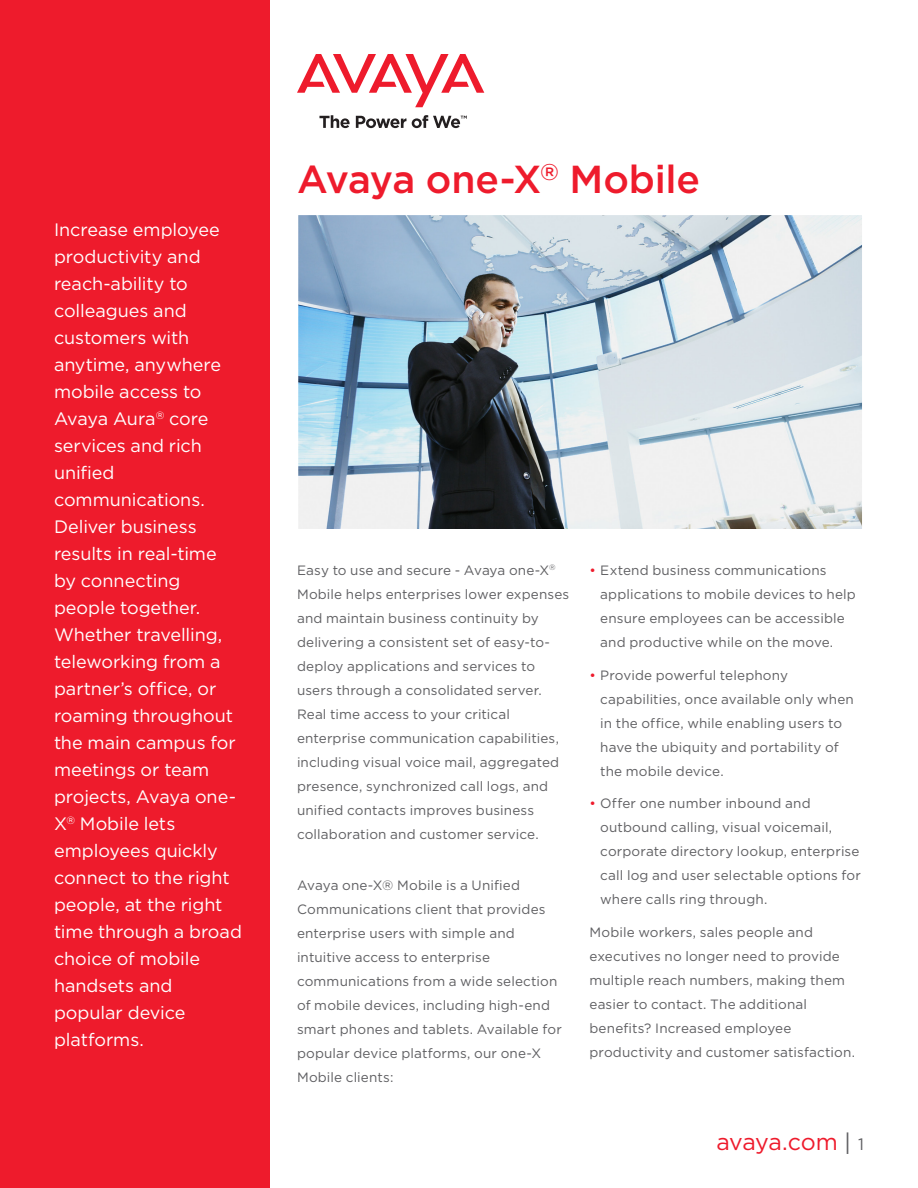
<style>
.page{position:relative;width:918px;height:1188px;background:#fff}
.page>*{position:absolute;margin:0;border:0;box-sizing:border-box;transform-origin:0 0}
.t1{font:500 39px "Gotham";letter-spacing:-.005em;color:#ee1b2c}
.t2{font:23.25px "Gotham";letter-spacing:-.015em;color:#ee1b2c}
.CoverCallout_K_O{font:18px/27px "Gotham";letter-spacing:-.005em;color:#fff}
.Body_copy{font:13.5px/24px "Gotham";letter-spacing:.01em;color:#5f5f62}
.Bullet_copy{font:13.5px/24px "Gotham";letter-spacing:.01em;color:#5f5f62}
.s1{color:#ee1b2c}
.s2{color:#5f5f62}
.s3{font-size:16.5px;color:#5f5f62}
</style>
<div class="page">
<svg style="left:297px;top:54px;width:187px;height:53px"></svg>
<svg style="left:319px;top:115px;width:31px;height:13px"></svg>
<svg style="left:356px;top:116px;width:50px;height:12px"></svg>
<svg style="left:412px;top:115px;width:55px;height:13px"></svg>
<div style="left:0;top:0;width:270px;height:1188px;background:#ee1b2c"></div>
<img style="left:299px;top:216px;width:562px;height:312px">
<p class="CoverCallout_K_O" style="left:54px;top:215px;width:189px">Increase employee productivity and reach-ability to colleagues and customers with anytime, anywhere mobile access to<br>Avaya Aura<sup>®</sup> core services and rich unified communications.<br>Deliver business results in real-time by connecting people together.<br>Whether travelling, teleworking from a partner’s office, or roaming throughout the main campus for meetings or team projects, Avaya one-<br>X<sup>®</sup> Mobile lets employees quickly connect to the right people, at the right time through a broad choice of mobile handsets and popular device platforms.</p>
<p class="t1" style="left:297px;top:157px;width:404px">Avaya one-X<sup>®</sup> Mobile</p>
<p class="Body_copy" style="left:297px;top:558px;width:274px">Easy to use and secure - Avaya one-X<sup>® </sup>Mobile helps enterprises lower expenses and maintain business continuity by delivering a consistent set of easy-to&shy;deploy applications and services to users through a consolidated server.<br>Real time access to your critical enterprise communication capabilities, including visual voice mail, aggregated presence, synchronized call logs, and unified contacts improves business collaboration and customer service.</p>
<p class="Body_copy" style="left:297px;top:873px;width:266px">Avaya one-X® Mobile is a Unified Communications client that provides enterprise users with simple and intuitive access to enterprise communications from a wide selection of mobile devices, including high-end smart phones and tablets. Available for popular device platforms, our one-X Mobile clients:</p>
<p class="Bullet_copy" style="left:600px;top:558px;width:257px;text-indent:-11px"><span class="s1">•</span> Extend business communications applications to mobile devices to help ensure employees can be accessible and productive while on the move.</p>
<p class="Bullet_copy" style="left:600px;top:663px;width:255px;text-indent:-11px"><span class="s1">•</span> Provide powerful telephony capabilities, once available only when in the office, while enabling users to have the ubiquity and portability of the mobile device.</p>
<p class="Bullet_copy" style="left:600px;top:791px;width:262px;text-indent:-11px"><span class="s1">•</span> Offer one number inbound and outbound calling, visual voicemail, corporate directory lookup, enterprise call log and user selectable options for where calls ring through.</p>
<p class="Body_copy" style="left:590px;top:920px;width:267px">Mobile workers, sales people and executives no longer need to provide multiple reach numbers, making them easier to contact. The additional benefits? Increased employee productivity and customer satisfaction.</p>
<h2 class="t2" style="left:716px;top:1129px;width:149px">avaya.com <span class="s2">|</span> <span class="s3">1</span></h2>
</div>
